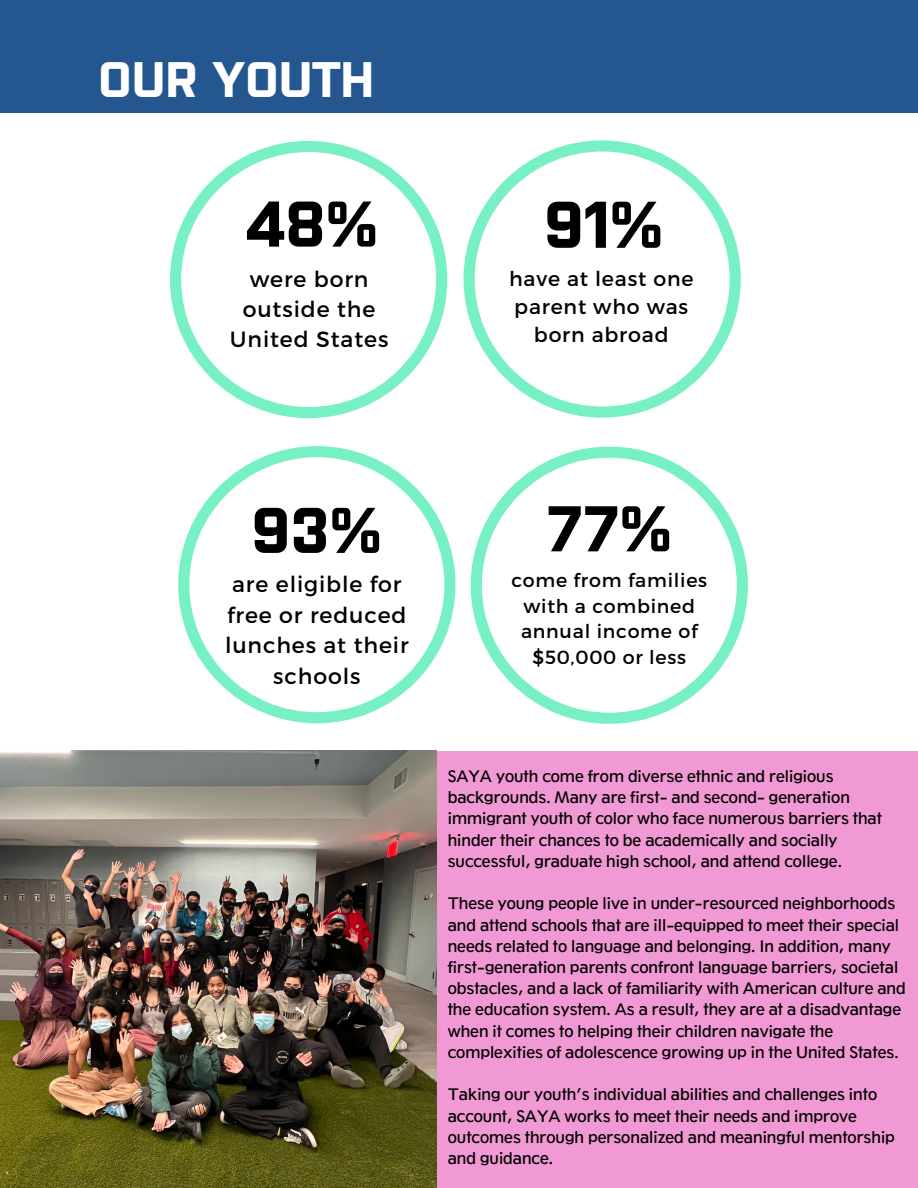
<style>
.page{position:relative;width:918px;height:1188px;background:#fff}
.page>*{position:absolute;margin:0;border:0;box-sizing:border-box;transform-origin:0 0}
.t1{font:700 65.85px "Purista";color:#000}
.t2{font:700 64.35px "Purista";color:#000}
.t3{font:700 49.8px "Purista";color:#fff}
.t4{font:22.05px/30.3px "Montserrat";letter-spacing:.04em;color:#000;text-align:center}
.t5{font:20.55px/28.2px "Montserrat";letter-spacing:.04em;color:#000;text-align:center}
.t6{font:19.05px/25.8px "Montserrat";letter-spacing:.04em;color:#000;text-align:center}
.t7{font:15.75px/21.1px "Tw Cen Class MT Std";color:#000}
</style>
<div class="page">
<div style="left:0;top:0;width:918px;height:113px;background:#24578f"></div>
<div style="left:0;top:751px;width:918px;height:437px;background:#f099d4"></div>
<img style="left:0;top:751px;width:437px;height:437px">
<svg style="left:170px;top:141px;width:277px;height:277px"></svg>
<svg style="left:178px;top:446px;width:278px;height:277px"></svg>
<svg style="left:471px;top:447px;width:277px;height:277px"></svg>
<svg style="left:464px;top:140px;width:277px;height:278px"></svg>
<h3 class="t3" style="left:98px;top:43px;width:278px">OUR YOUTH</h3>
<h2 class="t2" style="left:246px;top:177px;width:134px">48%</h2>
<h1 class="t1" style="left:543px;top:176px;width:122px">91%</h1>
<h3 class="t5" style="left:509px;top:263px;width:186px">have at least one parent who was born abroad</h3>
<h3 class="t4" style="left:230px;top:262px;width:160px">were born outside the<br>United States</h3>
<h2 class="t2" style="left:251px;top:483px;width:133px">93%</h2>
<h3 class="t4" style="left:225px;top:568px;width:185px">are eligible for free or reduced lunches at their schools</h3>
<h2 class="t2" style="left:546px;top:482px;width:128px">77%</h2>
<p class="t6" style="left:511px;top:566px;width:197px">come from families with a combined annual income of $50,000 or less</p>
<p class="t7" style="left:448px;top:766px;width:436px">SAYA youth come from diverse ethnic and religious backgrounds. Many are first- and second- generation immigrant youth of color who face numerous barriers that hinder their chances to be academically and socially successful, graduate high school, and attend college.</p>
<p class="t7" style="left:448px;top:893px;width:460px">These young people live in under-resourced neighborhoods and attend schools that are ill-equipped to meet their special needs related to language and belonging. In addition, many first-generation parents confront language barriers, societal obstacles, and a lack of familiarity with American culture and the education system. As a result, they are at a disadvantage when it comes to helping their children navigate the complexities of adolescence growing up in the United States.</p>
<p class="t7" style="left:448px;top:1084px;width:449px">Taking our youth’s individual abilities and challenges into account, SAYA works to meet their needs and improve outcomes through personalized and meaningful mentorship and guidance.</p>
</div>
